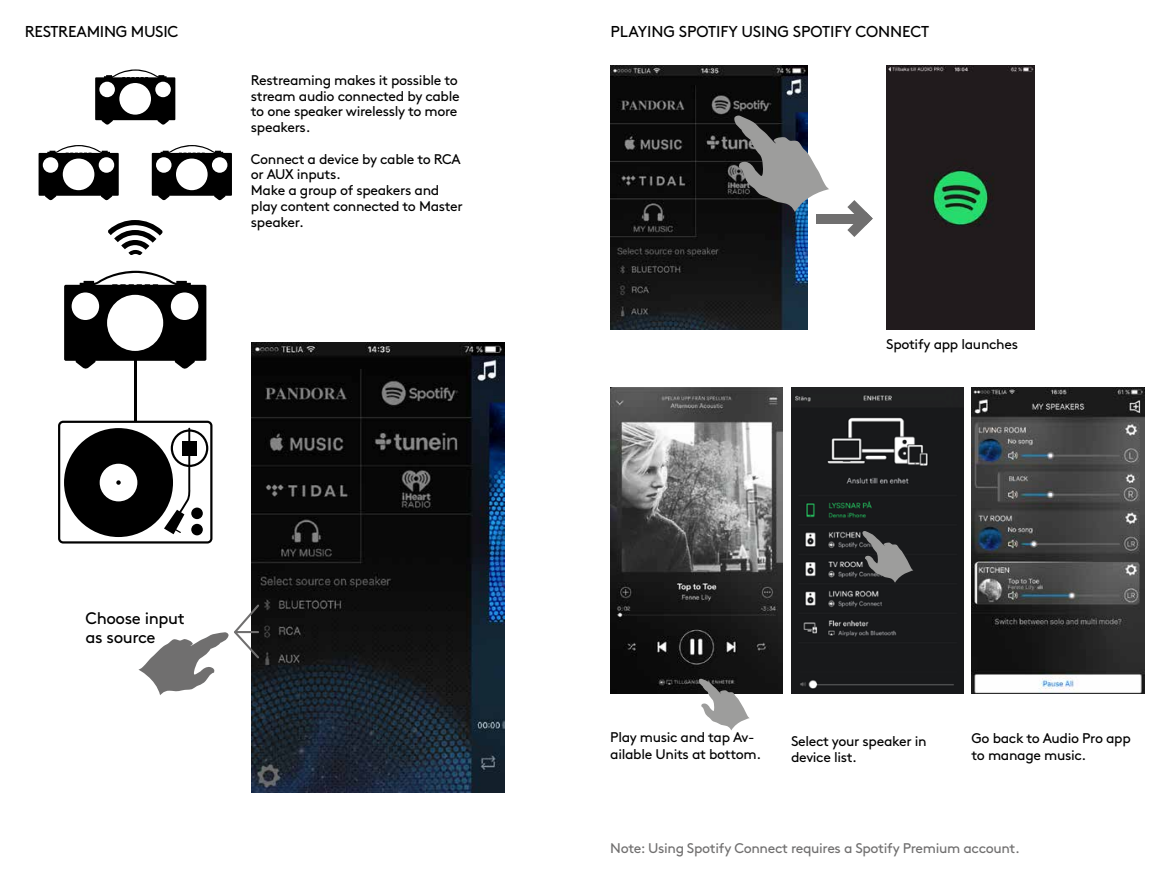
<style>
.page{position:relative;width:1171px;height:883px;background:#fff}
.page>*{position:absolute;margin:0;border:0;box-sizing:border-box;transform-origin:0 0}
.t1{font:16.62px/18.7px "Brown";letter-spacing:-.025em;color:#000}
.t2{font:15.75px "Brown";letter-spacing:-.005em;color:#000}
.t3{font:14px/15.8px "Brown";letter-spacing:-.025em;color:#000}
.t4{font:14px "Brown";letter-spacing:-.025em;color:#706f6f}
</style>
<div class="page">
<svg style="left:64px;top:271px;width:142px;height:98px"></svg>
<svg style="left:95px;top:69px;width:80px;height:56px"></svg>
<svg style="left:39px;top:145px;width:80px;height:55px"></svg>
<svg style="left:152px;top:145px;width:80px;height:55px"></svg>
<svg style="left:108px;top:220px;width:55px;height:35px"></svg>
<svg style="left:58px;top:421px;width:154px;height:123px"></svg>
<hr style="left:134px;top:360px;width:2px;height:62px;background:#000">
<img style="left:251px;top:342px;width:253px;height:450px">
<svg style="left:138px;top:603px;width:123px;height:92px"></svg>
<hr style="left:235px;top:631px;width:23px;height:2px;background:#706f6f">
<img style="left:610px;top:66px;width:197px;height:264px">
<img style="left:886px;top:66px;width:149px;height:264px">
<img style="left:610px;top:387px;width:173px;height:307px">
<img style="left:791px;top:387px;width:172px;height:307px">
<img style="left:972px;top:387px;width:172px;height:307px">
<svg style="left:733px;top:115px;width:96px;height:97px"></svg>
<svg style="left:698px;top:678px;width:52px;height:53px"></svg>
<svg style="left:862px;top:531px;width:51px;height:52px"></svg>
<div style="left:816px;top:214px;width:46px;height:9px;background:#706f6f"></div>
<svg style="left:847px;top:200px;width:26px;height:37px"></svg>
<p class="t2" style="left:25px;top:19px;width:155px">RESTREAMING MUSIC</p>
<p class="t3" style="left:251px;top:71px;width:210px">Restreaming makes it possible to stream audio connected by cable to one speaker wirelessly to more speakers.</p>
<p class="t3" style="left:251px;top:150px;width:213px">Connect a device by cable to RCA or AUX inputs.<br>Make a group of speakers and play content connected to Master speaker.</p>
<p class="t1" style="left:86px;top:607px;width:101px">Choose input as source</p>
<p class="t2" style="left:610px;top:19px;width:320px">PLAYING SPOTIFY USING SPOTIFY CONNECT</p>
<p class="t3" style="left:886px;top:335px;width:133px">Spotify app launches</p>
<p class="t3" style="left:610px;top:728px;width:152px;line-height:16.8px">Play music and tap Av&shy;ailable Units at bottom.</p>
<p class="t3" style="left:791px;top:731px;width:137px;line-height:16.8px">Select your speaker in device list.</p>
<p class="t3" style="left:971px;top:729px;width:161px;line-height:16.8px">Go back to Audio Pro app to manage music.</p>
<p class="t4" style="left:610px;top:838px;width:411px">Note: Using Spotify Connect requires a Spotify Premium account.</p>
</div>
